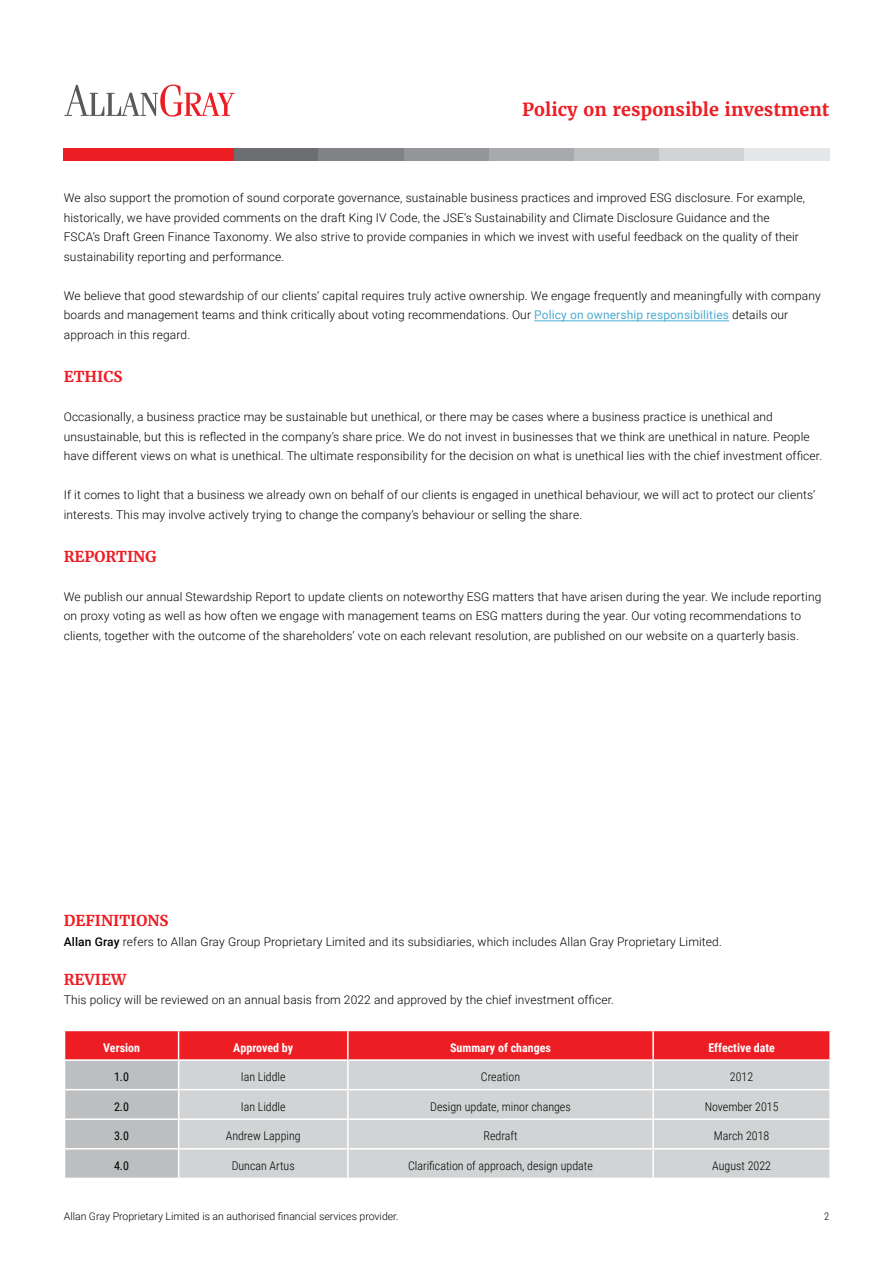
<style>
.page{position:relative;width:893px;height:1263px;background:#fff}
.page>*{position:absolute;margin:0;border:0;box-sizing:border-box;transform-origin:0 0}
.t1{font:700 18px "Merriweather";color:#ed1d24}
.t2{font:700 15px "Merriweather";color:#ed1d24}
.t3{font:300 12px/19.5px "Roboto";letter-spacing:.01em;color:#000}
.t4{font:300 12px "Roboto Condensed";color:#000}
.t5{font:700 12px "Roboto Condensed";color:#fff}
.t6{font:12px "Roboto Condensed";color:#000}
.t7{font:300 10.5px "Roboto";color:#000}
.t8{font:300 10.5px "Roboto Condensed";color:#000}
.s1{font-weight:400;color:#4dacd0}
.s2{font-weight:500}
</style>
<div class="page">
<div style="left:234px;top:149px;width:85px;height:12px;background:#6d6e71"></div>
<div style="left:64px;top:149px;width:85px;height:12px;background:#ed1d24"></div>
<div style="left:319px;top:149px;width:85px;height:12px;background:#808285"></div>
<div style="left:149px;top:149px;width:85px;height:12px;background:#ed1d24"></div>
<div style="left:404px;top:149px;width:85px;height:12px;background:#939598"></div>
<div style="left:489px;top:149px;width:85px;height:12px;background:#a7a9ac"></div>
<div style="left:574px;top:149px;width:85px;height:12px;background:#bcbec0"></div>
<div style="left:659px;top:149px;width:85px;height:12px;background:#d1d3d4"></div>
<div style="left:744px;top:149px;width:85px;height:12px;background:#e6e7e8"></div>
<svg style="left:64px;top:85px;width:171px;height:32px"></svg>
<hr style="left:534px;top:320px;width:195px;height:1px;background:#4dacd0">
<svg style="left:64px;top:1030px;width:766px;height:148px;background:#d6b0b2"></svg>
<hr style="left:348px;top:1148px;width:305px;height:1px;background:#fff">
<hr style="left:347px;top:1149px;width:2px;height:29px;background:#fff">
<hr style="left:653px;top:1148px;width:178px;height:1px;background:#fff">
<hr style="left:652px;top:1149px;width:2px;height:29px;background:#fff">
<hr style="left:829px;top:1149px;width:2px;height:29px;background:#fff">
<h1 class="t1" style="left:522px;top:98px;width:308px">Policy on responsible investment</h1>
<p class="t3" style="left:64px;top:188px;width:743px">We also support the promotion of sound corporate governance, sustainable business practices and improved ESG disclosure. For example, historically, we have provided comments on the draft King IV Code, the JSE’s Sustainability and Climate Disclosure Guidance and the FSCA’s Draft Green Finance Taxonomy. We also strive to provide companies in which we invest with useful feedback on the quality of their sustainability reporting and performance.</p>
<p class="t3" style="left:64px;top:285px;width:758px">We believe that good stewardship of our clients’ capital requires truly active ownership. We engage frequently and meaningfully with company boards and management teams and think critically about voting recommendations. Our <span class="s1">Policy on ownership responsibilities</span> details our approach in this regard.</p>
<p class="t2" style="left:64px;top:367px;width:60px">ETHICS</p>
<p class="t3" style="left:64px;top:407px;width:760px">Occasionally, a business practice may be sustainable but unethical, or there may be cases where a business practice is unethical and unsustainable, but this is reflected in the company’s share price. We do not invest in businesses that we think are unethical in nature. People have different views on what is unethical. The ultimate responsibility for the decision on what is unethical lies with the chief investment officer.</p>
<p class="t3" style="left:64px;top:485px;width:753px">If it comes to light that a business we already own on behalf of our clients is engaged in unethical behaviour, we will act to protect our clients’ interests. This may involve actively trying to change the company’s behaviour or selling the share.</p>
<p class="t2" style="left:64px;top:547px;width:94px">REPORTING</p>
<p class="t3" style="left:64px;top:586px;width:759px">We publish our annual Stewardship Report to update clients on noteworthy ESG matters that have arisen during the year. We include reporting on proxy voting as well as how often we engage with management teams on ESG matters during the year. Our voting recommendations to clients, together with the outcome of the shareholders’ vote on each relevant resolution, are published on our website on a quarterly basis.</p>
<p class="t2" style="left:64px;top:911px;width:106px">DEFINITIONS</p>
<p class="t3" style="left:64px;top:931px;width:660px"><span class="s2">Allan Gray</span> refers to Allan Gray Group Proprietary Limited and its subsidiaries, which includes Allan Gray Proprietary Limited.</p>
<p class="t2" style="left:64px;top:970px;width:64px">REVIEW</p>
<p class="t3" style="left:64px;top:990px;width:552px">This policy will be reviewed on an annual basis from 2022 and approved by the chief investment officer.</p>
<p class="t5" style="left:103px;top:1039px;width:39px">Version</p>
<p class="t5" style="left:233px;top:1039px;width:61px">Approved by</p>
<p class="t5" style="left:450px;top:1039px;width:102px">Summary of changes</p>
<p class="t5" style="left:708px;top:1039px;width:68px">Effective date</p>
<p class="t6" style="left:114px;top:1068px;width:17px">1.0</p>
<p class="t4" style="left:241px;top:1068px;width:46px">Ian Liddle</p>
<p class="t4" style="left:481px;top:1068px;width:41px">Creation</p>
<p class="t4" style="left:730px;top:1068px;width:25px">2012</p>
<p class="t6" style="left:114px;top:1098px;width:17px">2.0</p>
<p class="t4" style="left:241px;top:1098px;width:46px">Ian Liddle</p>
<p class="t4" style="left:430px;top:1098px;width:142px">Design update, minor changes</p>
<p class="t4" style="left:705px;top:1098px;width:75px">November 2015</p>
<p class="t6" style="left:114px;top:1127px;width:17px">3.0</p>
<p class="t4" style="left:226px;top:1127px;width:76px">Andrew Lapping</p>
<p class="t4" style="left:483px;top:1127px;width:36px">Redraft</p>
<p class="t4" style="left:714px;top:1127px;width:57px">March 2018</p>
<p class="t6" style="left:114px;top:1157px;width:17px">4.0</p>
<p class="t4" style="left:232px;top:1157px;width:65px">Duncan Artus</p>
<p class="t4" style="left:408px;top:1157px;width:186px">Clarification of approach, design update</p>
<p class="t4" style="left:712px;top:1157px;width:60px">August 2022</p>
<p class="t7" style="left:64px;top:1208px;width:336px">Allan Gray Proprietary Limited is an authorised financial services provider.</p>
<p class="t8" style="left:824px;top:1209px;width:7px">2</p>
</div>
